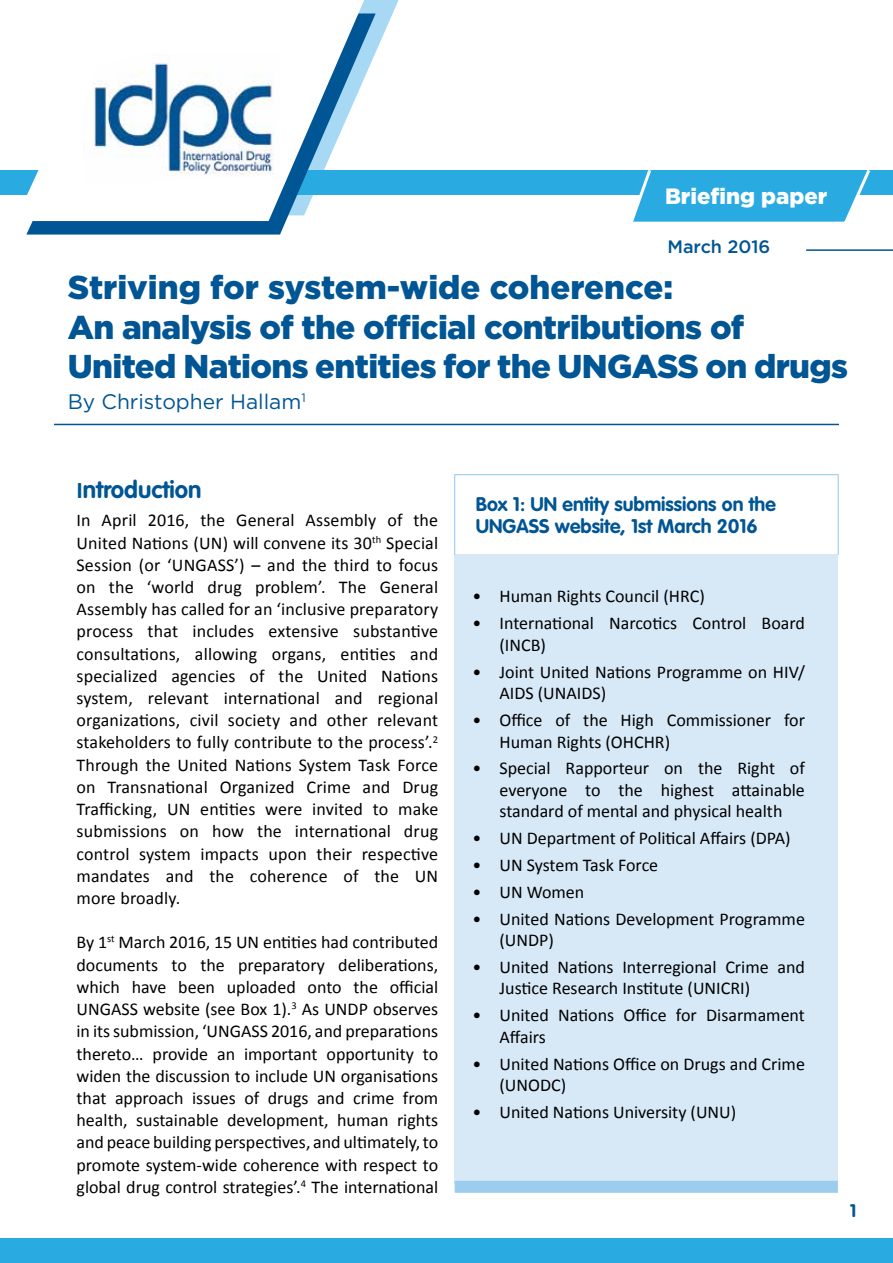
<style>
.page{position:relative;width:893px;height:1263px;background:#fff}
.page>*{position:absolute;margin:0;border:0;box-sizing:border-box;transform-origin:0 0}
.t1{font:900 33px/39.6px "Gotham";letter-spacing:-.02em;color:#005594}
.t2{font:700 24px "VAG Rounded LT Pro";color:#005594}
.t3{font:900 22.2px "Gotham";color:#fff}
.t4{font:21px "Gotham";color:#005594}
.t5{font:700 19.5px/22.5px "VAG Rounded LT Pro";color:#005594}
.t6{font:18px/22.2px "Calibri";color:#000}
.t7{font:500 18px "Gotham";color:#005594}
.t8{font:700 18px "VAG Rounded LT Pro";color:#005594}
.s1{font-family:"Calibri"}
</style>
<div class="page">
<div style="left:0;top:1238px;width:893px;height:25px;background:#29abe2"></div>
<hr style="left:54px;top:424px;width:785px;height:1px;background:#005594">
<hr style="left:806px;top:249px;width:87px;height:2px;background:#005594">
<svg style="left:364px;top:0;width:35px;height:195px"></svg>
<div style="left:0;top:170px;width:893px;height:24px;background:#29abe2"></div>
<svg style="left:26px;top:14px;width:350px;height:221px"></svg>
<svg style="left:15px;top:1px;width:349px;height:220px"></svg>
<img style="left:83px;top:54px;width:196px;height:131px">
<svg style="left:627px;top:170px;width:246px;height:52px"></svg>
<div style="left:455px;top:555px;width:383px;height:629px;background:#d7e8f7"></div>
<hr style="left:454px;top:475px;width:1px;height:80px;background:#9ccdee">
<hr style="left:454px;top:474px;width:385px;height:1px;background:#9ccdee">
<hr style="left:838px;top:475px;width:1px;height:80px;background:#9ccdee">
<div style="left:455px;top:1181px;width:383px;height:12px;background:#9ccdee"></div>
<p class="t3" style="left:665px;top:181px;width:164px">Briefing paper</p>
<p class="t3" style="left:634px;top:183px;width:195px">BRIEFING PAPER</p>
<p class="t7" style="left:667px;top:234px;width:105px">March 2016</p>
<h1 class="t1" style="left:68px;top:267px;width:782px">Striving for system-wide coherence:<br>An analysis of the official contributions of<br>United Nations entities for the UNGASS on drugs</h1>
<p class="t4" style="left:68px;top:389px;width:239px">By Christopher Hallam<sup>1</sup></p>
<h2 class="t2" style="left:77px;top:474px;width:127px"><span class="s1">I</span>ntroduction</h2>
<p class="t6" style="left:77px;top:509px;width:363px;text-align:justify">In April 2016, the General Assembly of the United Nations (UN) will convene its 30<sup>th</sup> Special Session (or ‘UNGASS’) – and the third to focus on the ‘world drug problem’. The General Assembly has called for an ‘inclusive preparatory process that includes extensive substantive consultations, allowing organs, entities and specialized agencies of the United Nations system, relevant international and regional organizations, civil society and other relevant stakeholders to fully contribute to the process’.<sup>2<br></sup>Through the United Nations System Task Force on Transnational Organized Crime and Drug Trafficking, UN entities were invited to make submissions on how the international drug control system impacts upon their respective mandates and the coherence of the UN more broadly.</p>
<p class="t6" style="left:77px;top:931px;width:363px;text-align:justify">By 1<sup>st</sup> March 2016, 15 UN entities had contributed documents to the preparatory deliberations, which have been uploaded onto the official UNGASS website (see Box 1).<sup>3</sup> As UNDP observes in its submission, ‘UNGASS 2016, and preparations thereto… provide an important opportunity to widen the discussion to include UN organisations that approach issues of drugs and crime from health, sustainable development, human rights and peace building perspectives, and ultimately, to promote system-wide coherence with respect to global drug control strategies’.<sup>4</sup> The international</p>
<p class="t5" style="left:476px;top:493px;width:301px">Box 1: UN entity submissions on the<br>UNGASS website, 1st March 2016</p>
<p class="t6" style="left:472px;top:585px;width:234px">• Human Rights Council (HRC)</p>
<p class="t6" style="left:499px;top:612px;width:307px;line-height:21.6px;text-indent:-27px">• International Narcotics Control Board (INCB)</p>
<p class="t6" style="left:499px;top:661px;width:307px;line-height:21.6px;text-indent:-27px">• Joint United Nations Programme on HIV/<br>AIDS (UNAIDS)</p>
<p class="t6" style="left:499px;top:709px;width:307px;line-height:21.6px;text-indent:-27px">• Office of the High Commissioner for<br>Human Rights (OHCHR)</p>
<p class="t6" style="left:499px;top:757px;width:307px;line-height:21.6px;text-align:justify;text-indent:-27px">• Special Rapporteur on the Right of everyone to the highest attainable standard of mental and physical health</p>
<p class="t6" style="left:472px;top:827px;width:320px">• UN Department of Political Affairs (DPA)</p>
<p class="t6" style="left:472px;top:854px;width:187px">• UN System Task Force</p>
<p class="t6" style="left:472px;top:881px;width:113px">• UN Women</p>
<p class="t6" style="left:499px;top:908px;width:307px;line-height:21.6px;text-indent:-27px">• United Nations Development Programme (UNDP)</p>
<p class="t6" style="left:499px;top:956px;width:307px;line-height:21.6px;text-indent:-27px">• United Nations Interregional Crime and<br>Justice Research Institute (UNICRI)</p>
<p class="t6" style="left:499px;top:1004px;width:307px;line-height:21.6px;text-indent:-27px">• United Nations Office for Disarmament<br>Affairs</p>
<p class="t6" style="left:499px;top:1053px;width:307px;line-height:21.6px;text-indent:-27px">• United Nations Office on Drugs and Crime (UNODC)</p>
<p class="t6" style="left:472px;top:1101px;width:265px">• United Nations University (UNU)</p>
<p class="t8" style="left:850px;top:1199px;width:8px">1</p>
</div>
